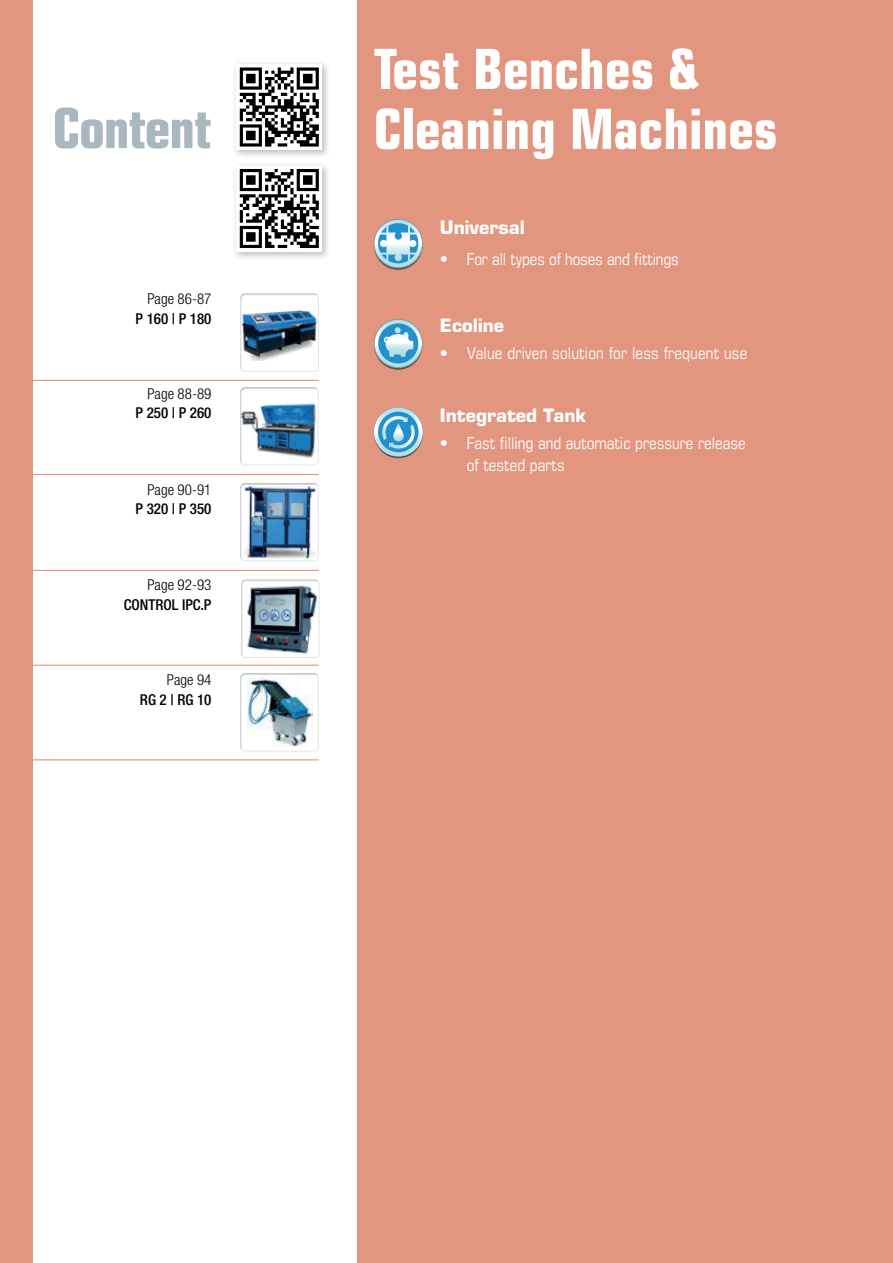
<style>
.page{position:relative;width:893px;height:1263px;background:#fff}
.page>*{position:absolute;margin:0;border:0;box-sizing:border-box;transform-origin:0 0}
.t1{font:700 condensed 55.5px/60px "Eurostile LT Std";color:#fff}
.t2{font:700 condensed 55.5px "Eurostile LT Std";letter-spacing:-.02em;color:#a9b7be}
.t3{font:700 18px "Eurostile LT Std";color:#fff}
.t4{font:condensed 16.5px/22.5px "Eurostile LT Std";color:#fff}
.t5{font:500 condensed 15px "Helvetica Neue LT Pro";color:#000001}
.t6{font:300 condensed 15px "Helvetica Neue LT Pro";color:#000001}
</style>
<div class="page">
<div style="left:357px;top:0;width:536px;height:1263px;background:#e2957f"></div>
<svg style="left:374px;top:219px;width:49px;height:51px"></svg>
<div style="left:374px;top:219px;width:49px;height:49px;border:1px solid #929595;border-radius:50%"></div>
<svg style="left:374px;top:408px;width:49px;height:48px"></svg>
<img style="left:235px;top:63px;width:93px;height:93px">
<div style="left:237px;top:64px;width:85px;height:86px;background:#fff"></div>
<svg style="left:240px;top:67px;width:79px;height:80px"></svg>
<img style="left:235px;top:165px;width:93px;height:93px">
<div style="left:237px;top:166px;width:85px;height:85px;background:#fff"></div>
<svg style="left:240px;top:169px;width:79px;height:79px"></svg>
<svg style="left:374px;top:319px;width:48px;height:49px"></svg>
<div style="left:374px;top:319px;width:49px;height:49px;border:1px solid #929595;border-radius:50%"></div>
<img style="left:240px;top:387px;width:78px;height:78px">
<img style="left:240px;top:294px;width:79px;height:78px">
<hr style="left:0;top:380px;width:319px;height:1px;background:#e2957f">
<hr style="left:0;top:474px;width:319px;height:1px;background:#e2957f">
<hr style="left:0;top:570px;width:319px;height:1px;background:#e2957f">
<img style="left:240px;top:483px;width:78px;height:78px">
<hr style="left:0;top:665px;width:319px;height:1px;background:#e2957f">
<div style="left:0;top:0;width:32px;height:1263px;background:#e2957f"></div>
<img style="left:241px;top:580px;width:78px;height:78px">
<hr style="left:0;top:759px;width:319px;height:1px;background:#e2957f">
<img style="left:240px;top:673px;width:78px;height:78px">
<h1 class="t2" style="left:52px;top:105px;width:160px">Content</h1>
<p class="t6" style="left:147px;top:290px;width:66px">Page 86-87</p>
<p class="t5" style="left:136px;top:313px;width:77px">P 160 | P 180</p>
<p class="t6" style="left:147px;top:385px;width:66px">Page 88-89</p>
<p class="t5" style="left:136px;top:408px;width:77px">P 250 | P 260</p>
<p class="t6" style="left:147px;top:481px;width:66px">Page 90-91</p>
<p class="t5" style="left:136px;top:504px;width:77px">P 320 | P 350</p>
<p class="t6" style="left:147px;top:576px;width:66px">Page 92-93</p>
<p class="t5" style="left:124px;top:599px;width:89px">CONTROL IPC.P</p>
<p class="t6" style="left:167px;top:671px;width:46px">Page 94</p>
<p class="t5" style="left:140px;top:694px;width:73px">RG 2 | RG 10</p>
<h1 class="t1" style="left:374px;top:44px;width:405px">Test Benches &amp;<br>Cleaning Machines</h1>
<p class="t3" style="left:440px;top:220px;width:87px">Universal</p>
<p class="t4" style="left:440px;top:249px;width:240px">• For all types of hoses and fittings</p>
<p class="t3" style="left:440px;top:318px;width:66px">Ecoline</p>
<p class="t4" style="left:440px;top:343px;width:309px">• Value driven solution for less frequent use</p>
<p class="t3" style="left:440px;top:408px;width:148px">Integrated Tank</p>
<p class="t4" style="left:467px;top:433px;width:280px;text-indent:-27px">• Fast filling and automatic pressure release of tested parts</p>
</div>
